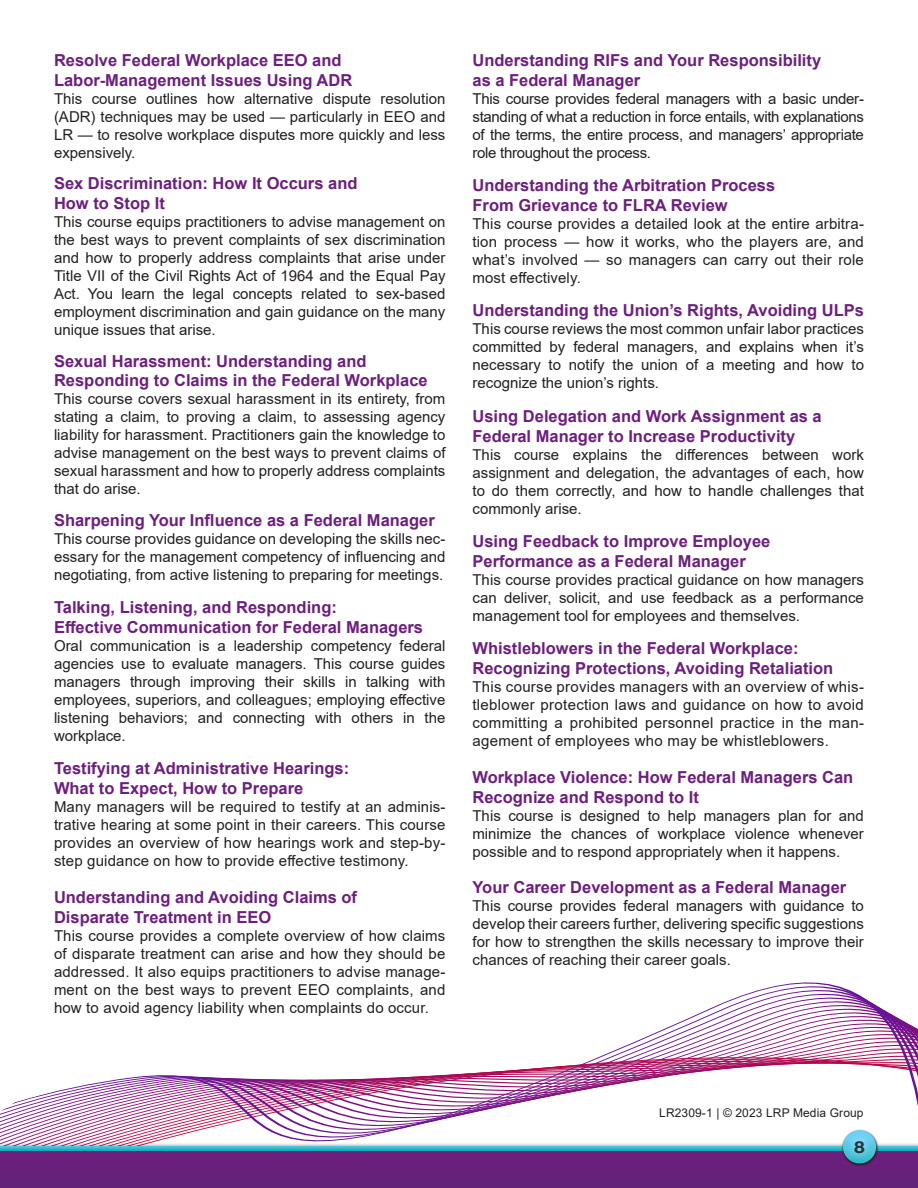
<style>
.page{position:relative;width:918px;height:1188px;background:#fff}
.page>*{position:absolute;margin:0;border:0;box-sizing:border-box;transform-origin:0 0}
.t1{font:700 16.5px/19.8px "Arial";color:#6c1f7d}
.t2{font:16.5px "Acumin Variable Concept";color:#213541}
.t3{font:15px/18px "Arial";color:#231f20;text-align:justify}
.t4{font:12px "Arial";letter-spacing:.01em;color:#231f20}
</style>
<div class="page">
<svg style="left:0;top:982px;width:918px;height:160px"></svg>
<div style="left:0;top:1142px;width:918px;height:14px;background:#231f20;opacity:.83"></div>
<svg style="left:0;top:1147px;width:918px;height:5px;background:#3398b7"></svg>
<div style="left:0;top:1152px;width:918px;height:36px;background:#68217a"></div>
<svg style="left:841px;top:1129px;width:38px;height:37px"></svg>
<svg style="left:843px;top:1130px;width:33px;height:33px"></svg>
<div style="left:845px;top:1132px;width:29px;height:30px;background:#fff;opacity:.75"></div>
<p class="t1" style="left:54px;top:51px;width:289px">Resolve Federal Workplace EEO and</p>
<p class="t1" style="left:54px;top:70px;width:300px">Labor-Management Issues Using ADR</p>
<p class="t3" style="left:54px;top:89px;width:393px">This course outlines how alternative dispute resolution (ADR) techniques may be used — particularly in EEO and LR — to resolve workplace disputes more quickly and less expensively.</p>
<p class="t1" style="left:54px;top:174px;width:305px">Sex Discrimination: How It Occurs and</p>
<p class="t1" style="left:54px;top:194px;width:112px">How to Stop It</p>
<p class="t3" style="left:54px;top:213px;width:393px">This course equips practitioners to advise management on the best ways to prevent complaints of sex discrimination and how to properly address complaints that arise under Title VII of the Civil Rights Act of 1964 and the Equal Pay Act. You learn the legal concepts related to sex-based employment discrimination and gain guidance on the many unique issues that arise.</p>
<p class="t1" style="left:54px;top:351px;width:375px">Sexual Harassment: Understanding and<br>Responding to Claims in the Federal Workplace</p>
<p class="t3" style="left:54px;top:390px;width:393px">This course covers sexual harassment in its entirety, from stating a claim, to proving a claim, to assessing agency liability for harassment. Practitioners gain the knowledge to advise management on the best ways to prevent claims of sexual harassment and how to properly address complaints that do arise.</p>
<p class="t1" style="left:54px;top:510px;width:382px">Sharpening Your Influence as a Federal Manager</p>
<p class="t3" style="left:54px;top:530px;width:393px">This course provides guidance on developing the skills nec&shy;essary for the management competency of influencing and negotiating, from active listening to preparing for meetings.</p>
<p class="t1" style="left:54px;top:597px;width:284px">Talking, Listening, and Responding:</p>
<p class="t1" style="left:54px;top:617px;width:371px">Effective Communication for Federal Managers</p>
<p class="t3" style="left:54px;top:636px;width:393px">Oral communication is a leadership competency federal agencies use to evaluate managers. This course guides managers through improving their skills in talking with employees, superiors, and colleagues; employing effective listening behaviors; and connecting with others in the workplace.</p>
<p class="t1" style="left:54px;top:758px;width:297px">Testifying at Administrative Hearings:</p>
<p class="t1" style="left:54px;top:778px;width:251px">What to Expect, How to Prepare</p>
<p class="t3" style="left:54px;top:797px;width:393px">Many managers will be required to testify at an adminis&shy;trative hearing at some point in their careers. This course provides an overview of how hearings work and step-by&shy;step guidance on how to provide effective testimony.</p>
<p class="t1" style="left:54px;top:888px;width:305px">Understanding and Avoiding Claims of</p>
<p class="t1" style="left:54px;top:907px;width:219px">Disparate Treatment in EEO</p>
<p class="t3" style="left:54px;top:926px;width:393px">This course provides a complete overview of how claims of disparate treatment can arise and how they should be addressed. It also equips practitioners to advise manage&shy;ment on the best ways to prevent EEO complaints, and how to avoid agency liability when complaints do occur.</p>
<p class="t1" style="left:472px;top:51px;width:350px">Understanding RIFs and Your Responsibility</p>
<p class="t1" style="left:472px;top:70px;width:169px">as a Federal Manager</p>
<p class="t3" style="left:472px;top:89px;width:393px">This course provides federal managers with a basic under&shy;standing of what a reduction in force entails, with explanations of the terms, the entire process, and managers’ appropriate role throughout the process.</p>
<p class="t1" style="left:472px;top:175px;width:304px">Understanding the Arbitration Process</p>
<p class="t1" style="left:472px;top:195px;width:257px">From Grievance to FLRA Review</p>
<p class="t3" style="left:472px;top:214px;width:393px">This course provides a detailed look at the entire arbitra&shy;tion process — how it works, who the players are, and what’s involved — so managers can carry out their role most effectively.</p>
<p class="t1" style="left:472px;top:300px;width:393px">Understanding the Union’s Rights, Avoiding ULPs</p>
<p class="t3" style="left:472px;top:319px;width:393px">This course reviews the most common unfair labor practices committed by federal managers, and explains when it’s necessary to notify the union of a meeting and how to recognize the union’s rights.</p>
<p class="t1" style="left:472px;top:407px;width:351px">Using Delegation and Work Assignment as a<br>Federal Manager to Increase Productivity</p>
<p class="t3" style="left:472px;top:446px;width:393px">This course explains the differences between work assignment and delegation, the advantages of each, how to do them correctly, and how to handle challenges that commonly arise.</p>
<p class="t1" style="left:472px;top:531px;width:300px">Using Feedback to Improve Employee<br>Performance as a Federal Manager</p>
<p class="t3" style="left:472px;top:570px;width:393px">This course provides practical guidance on how managers can deliver, solicit, and use feedback as a performance management tool for employees and themselves.</p>
<p class="t1" style="left:472px;top:638px;width:362px">Whistleblowers in the Federal Workplace:<br>Recognizing Protections, Avoiding Retaliation</p>
<p class="t3" style="left:472px;top:677px;width:393px">This course provides managers with an overview of whis&shy;tleblower protection laws and guidance on how to avoid committing a prohibited personnel practice in the man&shy;agement of employees who may be whistleblowers.</p>
<p class="t1" style="left:472px;top:768px;width:382px">Workplace Violence: How Federal Managers Can<br>Recognize and Respond to It</p>
<p class="t3" style="left:472px;top:806px;width:393px">This course is designed to help managers plan for and minimize the chances of workplace violence whenever possible and to respond appropriately when it happens.</p>
<p class="t1" style="left:472px;top:877px;width:375px">Your Career Development as a Federal Manager</p>
<p class="t3" style="left:472px;top:896px;width:393px">This course provides federal managers with guidance to develop their careers further, delivering specific suggestions for how to strengthen the skills necessary to improve their chances of reaching their career goals.</p>
<p class="t4" style="left:659px;top:1105px;width:206px">LR2309-1 | © 2023 LRP Media Group</p>
<p class="t2" style="left:854px;top:1136px;width:13px">8</p>
</div>
